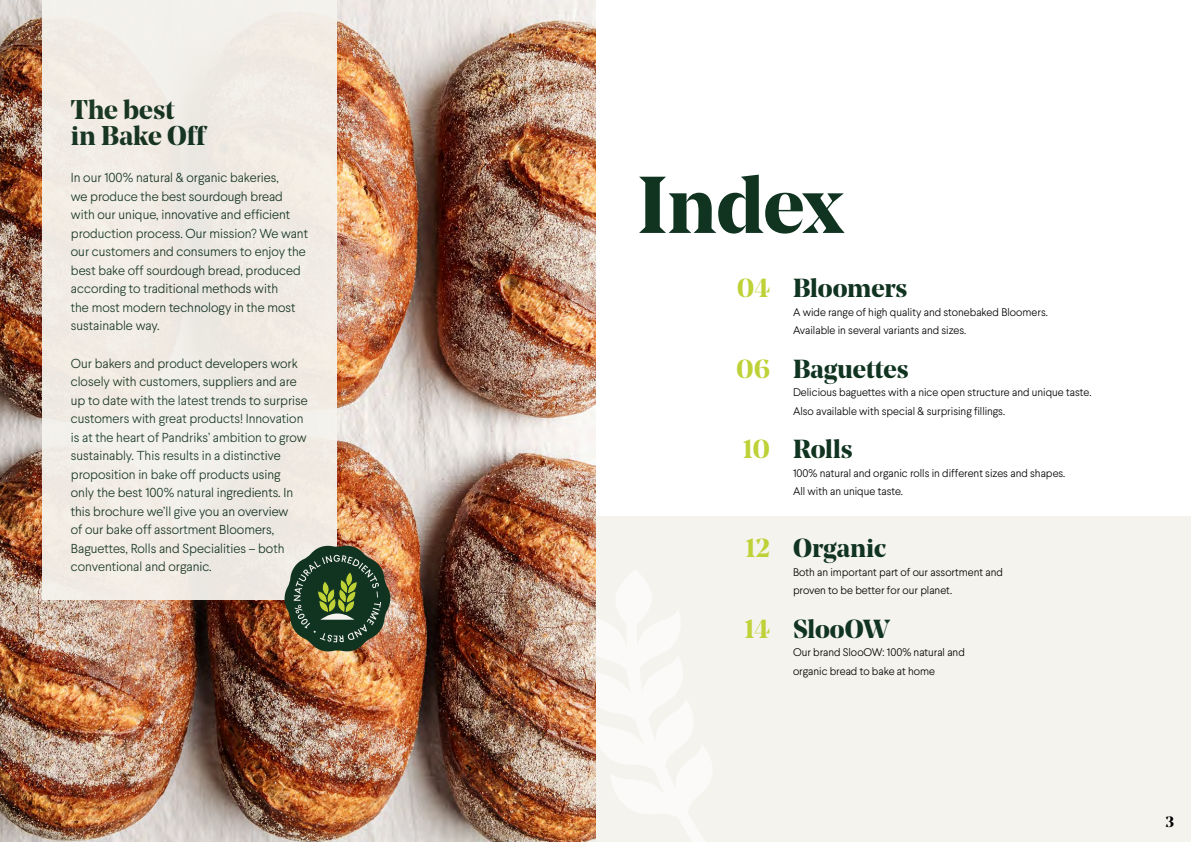
<style>
.page{position:relative;width:1191px;height:842px;background:#fff}
.page>*{position:absolute;margin:0;border:0;box-sizing:border-box;transform-origin:0 0}
.t1{font:700 80px "Noe Display";letter-spacing:-.005em;color:#113421}
.t2{font:700 27px/26px "Noe Display";color:#113421}
.t3{font:700 26px "Noe Display";color:#113421}
.t4{font:700 26px "Noe Display";color:#bed136}
.t5{font:700 15px "Noe Display";color:#000}
.t6{font:300 13px/18.5px "Larsseit";color:#113421}
.t7{font:300 11px/18.5px "Larsseit";color:#000}
</style>
<div class="page">
<div style="left:595px;top:517px;width:596px;height:325px;background:#f5f3ed"></div>
<svg style="left:595px;top:569px;width:117px;height:273px"></svg>
<img style="left:0;top:0;width:595px;height:842px">
<div style="left:43px;top:0;width:294px;height:599px;background:#f1ece4"></div>
<img style="left:283px;top:544px;width:108px;height:109px">
<h2 class="t2" style="left:71px;top:97px;width:136px">The best in Bake Off</h2>
<p class="t6" style="left:71px;top:168px;width:239px">In our 100% natural &amp; organic bakeries,<br>we produce the best sourdough bread with our unique, innovative and efficient production process. Our mission? We want our customers and consumers to enjoy the best bake off sourdough bread, produced according to traditional methods with<br>the most modern technology in the most sustainable way.</p>
<p class="t6" style="left:71px;top:353px;width:238px">Our bakers and product developers work closely with customers, suppliers and are up to date with the latest trends to surprise customers with great products! Innovation is at the heart of Pandriks’ ambition to grow sustainably. This results in a distinctive proposition in bake off products using<br>only the best 100% natural ingredients. In this brochure we’ll give you an overview<br>of our bake off assortment Bloomers, Baguettes, Rolls and Specialities – both conventional and organic.</p>
<h1 class="t1" style="left:638px;top:153px;width:207px">Index</h1>
<h3 class="t4" style="left:737px;top:271px;width:35px">04</h3>
<h3 class="t4" style="left:736px;top:352px;width:36px">06</h3>
<h3 class="t4" style="left:742px;top:432px;width:29px">10</h3>
<h3 class="t4" style="left:745px;top:531px;width:27px">12</h3>
<h3 class="t4" style="left:744px;top:612px;width:28px">14</h3>
<h3 class="t3" style="left:793px;top:271px;width:116px">Bloomers</h3>
<p class="t7" style="left:793px;top:302px;width:256px">A wide range of high quality and stonebaked Bloomers.<br>Available in several variants and sizes.</p>
<h3 class="t3" style="left:793px;top:352px;width:117px">Baguettes</h3>
<p class="t7" style="left:793px;top:383px;width:300px">Delicious baguettes with a nice open structure and unique taste.<br>Also available with special &amp; surprising fillings.</p>
<h3 class="t3" style="left:793px;top:432px;width:61px">Rolls</h3>
<p class="t7" style="left:793px;top:463px;width:274px">100% natural and organic rolls in different sizes and shapes.<br>All with an unique taste.</p>
<h3 class="t3" style="left:793px;top:531px;width:95px">Organic</h3>
<p class="t7" style="left:793px;top:562px;width:211px">Both an important part of our assortment and proven to be better for our planet.</p>
<h3 class="t3" style="left:793px;top:612px;width:98px">SlooOW</h3>
<p class="t7" style="left:793px;top:643px;width:173px">Our brand SlooOW: 100% natural and organic bread to bake at home</p>
<p class="t5" style="left:1165px;top:812px;width:10px">3</p>
</div>
